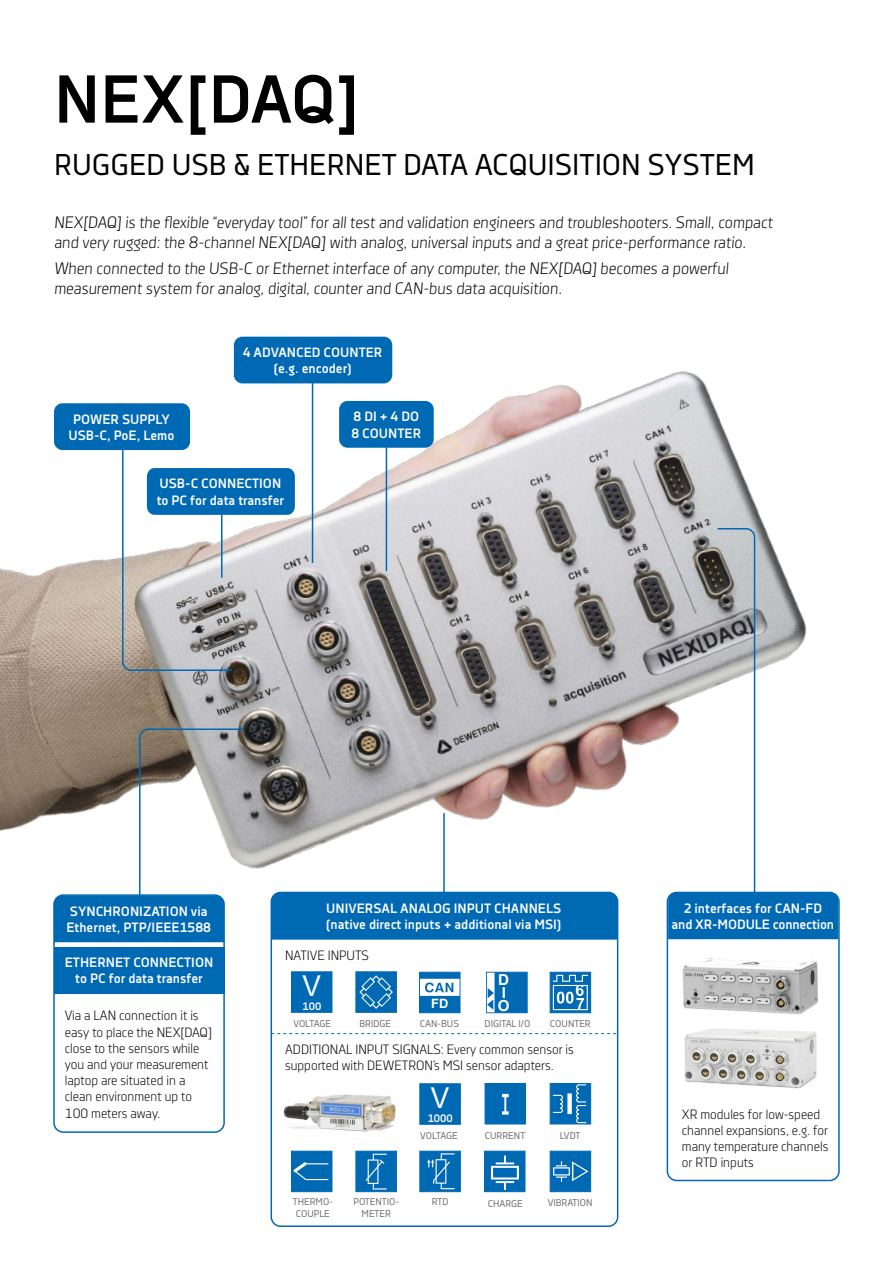
<style>
.page{position:relative;width:893px;height:1263px;background:#fff}
.page>*{position:absolute;margin:0;border:0;box-sizing:border-box;transform-origin:0 0}
.t1{font:700 67.5px "Decima Nova Pro";letter-spacing:-.015em;color:#000}
.t2{font:30px "Decima Nova Pro";color:#000}
.t3{font:28.8px "Arial";color:#fff;scale:.96 1}
.Introduction{font:16.5px/19.8px "Decima Nova Pro Lt";color:#000}
.t4{font:700 15.15px/12.8px "Arial";color:#fff}
.Description_Standard{font:13.5px/16.2px "Decima Nova Pro Lt";color:#000}
.Description_Std_Bold{font:700 13.5px/16.2px "Decima Nova Pro";color:#fff;text-align:center}
.Description_Standard-2{font:700 12.9px "Arial";color:#fff}
.t5{font:700 10.8px "Decima Nova Pro";color:#fff}
.Image_description{font:9.75px/11.7px "Decima Nova Pro";color:#706f6f;text-align:center}
.Image_description-2{font:9.75px "Decima Nova Pro";letter-spacing:-.03em;color:#706f6f}
</style>
<div class="page">
<img style="left:0;top:336px;width:837px;height:708px">
<img style="left:682px;top:1024px;width:138px;height:65px">
<img style="left:677px;top:951px;width:145px;height:67px">
<div style="left:53px;top:894px;width:172px;height:239px;border:2px solid #0069b4;border-radius:9px"></div>
<div style="left:271px;top:892px;width:347px;height:335px;border:2px solid #0069b4;border-radius:9px"></div>
<div style="left:667px;top:892px;width:173px;height:289px;border:2px solid #0069b4;border-radius:9px"></div>
<svg style="left:418px;top:971px;width:43px;height:43px"></svg>
<div style="left:234px;top:337px;width:158px;height:46px;background:#0069b4;border-radius:9px"></div>
<div style="left:54px;top:403px;width:136px;height:47px;background:#0069b4;border-radius:9px"></div>
<div style="left:54px;top:947px;width:170px;height:47px;background:#0069b4"></div>
<div style="left:339px;top:401px;width:95px;height:47px;background:#0069b4;border-radius:9px"></div>
<svg style="left:484px;top:1083px;width:43px;height:42px;background:#1675ba"></svg>
<svg style="left:355px;top:971px;width:42px;height:42px;background:#1f7bbd"></svg>
<svg style="left:549px;top:1150px;width:43px;height:43px;background:#2880bf"></svg>
<svg style="left:549px;top:1083px;width:43px;height:42px;background:#207cbd"></svg>
<div style="left:567px;top:1093px;width:5px;height:21px;background:#fff"></div>
<svg style="left:355px;top:1150px;width:42px;height:43px;background:#207bbd"></svg>
<svg style="left:484px;top:1150px;width:42px;height:43px;background:#2f85c1"></svg>
<svg style="left:291px;top:1150px;width:42px;height:43px;background:#1c79bc"></svg>
<svg style="left:419px;top:1083px;width:42px;height:42px;background:#046bb5"></svg>
<svg style="left:290px;top:971px;width:43px;height:42px;background:#0b6fb7"></svg>
<svg style="left:486px;top:971px;width:42px;height:43px;background:#2d83c1"></svg>
<div style="left:271px;top:893px;width:347px;height:47px;background:#0069b4"></div>
<div style="left:147px;top:468px;width:148px;height:47px;background:#0069b4;border-radius:8px"></div>
<svg style="left:121px;top:446px;width:112px;height:226px"></svg>
<hr style="left:221px;top:507px;width:1px;height:71px;background:#0069b4">
<hr style="left:312px;top:378px;width:1px;height:185px;background:#0069b4">
<hr style="left:386px;top:442px;width:1px;height:129px;background:#0069b4">
<hr style="left:443px;top:813px;width:2px;height:80px;background:#0069b4">
<svg style="left:54px;top:728px;width:191px;height:214px"></svg>
<svg style="left:271px;top:1033px;width:345px;height:1px"></svg>
<img style="left:283px;top:1094px;width:113px;height:38px">
<svg style="left:668px;top:527px;width:170px;height:412px"></svg>
<svg style="left:549px;top:971px;width:43px;height:43px;background:#4893c9"></svg>
<svg style="left:419px;top:1150px;width:42px;height:43px;background:#227dbe"></svg>
<h1 class="t1" style="left:54px;top:61px;width:307px">NEX[DAQ]</h1>
<h1 class="t2" style="left:54px;top:148px;width:702px">RUGGED USB &amp; ETHERNET DATA ACQUISITION SYSTEM</h1>
<p class="Introduction" style="left:54px;top:213px;width:722px">NEX[DAQ] is the flexible “everyday tool” for all test and validation engineers and troubleshooters. Small, compact and very rugged: the 8-channel NEX[DAQ] with analog, universal inputs and a great price-performance ratio.</p>
<p class="Introduction" style="left:54px;top:258px;width:678px">When connected to the USB-C or Ethernet interface of any computer, the NEX[DAQ] becomes a powerful measurement system for analog, digital, counter and CAN-bus data acquisition.</p>
<p class="Description_Std_Bold" style="left:68px;top:411px;width:108px">POWER SUPPLY<br>USB-C, PoE, Lemo</p>
<p class="Description_Std_Bold" style="left:243px;top:345px;width:141px">4 ADVANCED COUNTER</p>
<p class="Description_Std_Bold" style="left:273px;top:361px;width:80px">(e.g. encoder)</p>
<p class="Description_Std_Bold" style="left:354px;top:409px;width:67px">8 DI + 4 DO</p>
<p class="Description_Std_Bold" style="left:351px;top:425px;width:71px">8 COUNTER</p>
<p class="Description_Std_Bold" style="left:157px;top:476px;width:129px;text-align:left">USB-C CONNECTION to PC for data transfer</p>
<p class="Description_Std_Bold" style="left:66px;top:904px;width:146px;text-align:left">SYNCHRONIZATION via<br>Ethernet, PTP/IEEE1588</p>
<p class="Description_Std_Bold" style="left:65px;top:955px;width:150px">ETHERNET CONNECTION to PC for data transfer</p>
<p class="Description_Standard" style="left:65px;top:1007px;width:149px">Via a LAN connection it is easy to place the NEX[DAQ] close to the sensors while you and your measurement laptop are situated in a clean environment up to<br>100 meters away.</p>
<p class="Description_Std_Bold" style="left:326px;top:901px;width:237px">UNIVERSAL ANALOG INPUT CHANNELS</p>
<p class="Description_Std_Bold" style="left:326px;top:917px;width:237px">(native direct inputs + additional via MSI)</p>
<p class="Description_Standard" style="left:285px;top:947px;width:85px">NATIVE INPUTS</p>
<h3 class="t3" style="left:303px;top:966px;width:21px">V</h3>
<h5 class="t5" style="left:302px;top:1000px;width:20px">100</h5>
<p class="Description_Standard-2" style="left:431px;top:995px;width:19px">FD</p>
<p class="t4" style="left:498px;top:974px;width:13px">D<br>I<br>O</p>
<p class="Image_description-2" style="left:294px;top:1018px;width:39px">VOLTAGE</p>
<p class="Image_description" style="left:359px;top:1018px;width:33px">BRIDGE</p>
<p class="Image_description" style="left:420px;top:1018px;width:41px">CAN-BUS</p>
<p class="Image_description" style="left:485px;top:1018px;width:47px">DIGITAL I/O</p>
<p class="Image_description" style="left:550px;top:1018px;width:42px">COUNTER</p>
<p class="Description_Standard" style="left:285px;top:1041px;width:290px">ADDITIONAL INPUT SIGNALS: Every common sensor is</p>
<p class="Description_Standard" style="left:285px;top:1057px;width:270px">supported with DEWETRON’s MSI sensor adapters.</p>
<h3 class="t3" style="left:431px;top:1078px;width:21px">V</h3>
<h5 class="t5" style="left:428px;top:1112px;width:27px">1000</h5>
<p class="Image_description-2" style="left:420px;top:1130px;width:39px">VOLTAGE</p>
<p class="Image_description" style="left:485px;top:1130px;width:42px">CURRENT</p>
<p class="Image_description" style="left:560px;top:1130px;width:22px">LVDT</p>
<p class="Image_description" style="left:293px;top:1196px;width:42px">THERMO-</p>
<p class="Image_description" style="left:432px;top:1196px;width:18px">RTD</p>
<p class="Image_description" style="left:296px;top:1208px;width:36px">COUPLE</p>
<p class="Image_description" style="left:354px;top:1196px;width:47px">POTENTIO-<br>METER</p>
<p class="Image_description" style="left:488px;top:1197px;width:37px">CHARGE</p>
<p class="Image_description" style="left:548px;top:1197px;width:46px">VIBRATION</p>
<p class="Description_Std_Bold" style="left:672px;top:900px;width:164px">2 interfaces for CAN-FD and XR-MODULE connection</p>
<p class="Description_Standard" style="left:682px;top:1106px;width:148px">XR modules for low-speed channel expansions, e.g. for many temperature channels or RTD inputs</p>
</div>
